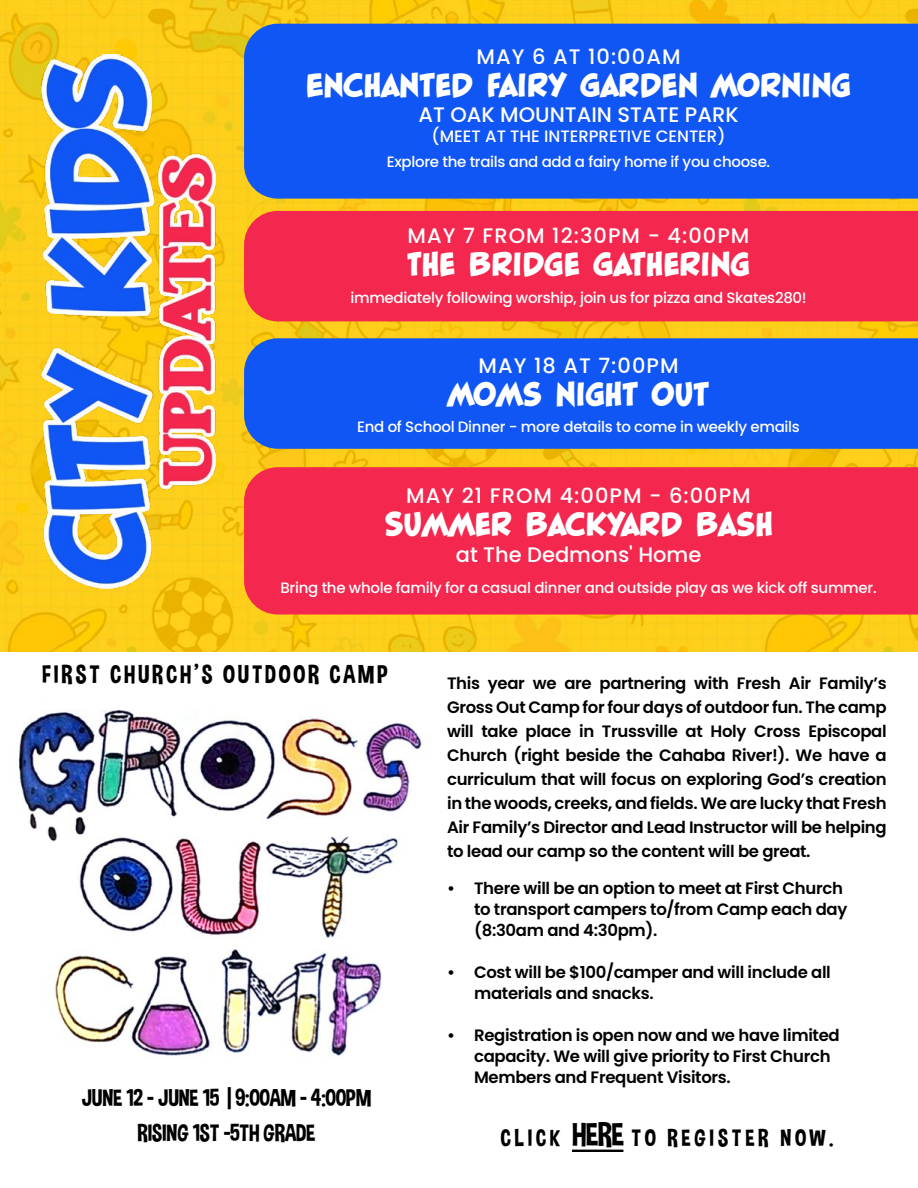
<style>
.page{position:relative;width:918px;height:1188px;background:#fff}
.page>*{position:absolute;margin:0;border:0;box-sizing:border-box;transform-origin:0 0}
.t1{font:45px "Blambot FX Pro Heavy BB";color:#fff}
.t2{font:25.5px "Dimbo";letter-spacing:.11em;color:#000}
.t3{font:24px/34.5px "Dimbo";letter-spacing:-.01em;color:#000;text-align:center}
.t4{font:24px "Dimbo";letter-spacing:.15em;color:#000}
.t5{font:500 21px "Poppins";letter-spacing:.05em;color:#fff}
.t6{font:500 21px "Poppins";color:#fff}
.t7{font:600 16.5px/24px "Poppins";letter-spacing:-.02em;color:#000}
.t8{font:500 16.5px "Poppins";color:#fff}
.t9{font:500 15px "Poppins";letter-spacing:-.02em;color:#fff}
.s1{font-size:33px}
</style>
<div class="page">
<img style="left:0;top:0;width:918px;height:652px">
<img style="left:42px;top:54px;width:173px;height:535px">
<div style="left:244px;top:24px;width:674px;height:175px;background:#1056f4"></div>
<div style="left:244px;top:211px;width:674px;height:110px;background:#f4274e"></div>
<div style="left:244px;top:467px;width:674px;height:148px;background:#f4274e"></div>
<div style="left:244px;top:338px;width:674px;height:111px;background:#1056f4"></div>
<img style="left:19px;top:710px;width:605px;height:442px">
<hr style="left:572px;top:1150px;width:51px;height:2px;background:#000">
<p class="t5" style="left:477px;top:44px;width:205px">MAY 6 AT 10:00AM</p>
<h1 class="t1" style="left:306px;top:62px;width:546px">Enchanted Fairy Garden Morning</h1>
<p class="t6" style="left:418px;top:102px;width:322px">AT OAK MOUNTAIN STATE PARK</p>
<p class="t8" style="left:432px;top:126px;width:295px">(MEET AT THE INTERPRETIVE CENTER)</p>
<p class="t9" style="left:387px;top:153px;width:385px">Explore the trails and add a fairy home if you choose.</p>
<p class="t5" style="left:408px;top:223px;width:343px">MAY 7 FROM 12:30PM - 4:00PM</p>
<h1 class="t1" style="left:407px;top:241px;width:344px">The Bridge Gathering</h1>
<p class="t9" style="left:350px;top:289px;width:458px">immediately following worship, join us for pizza and Skates280!</p>
<p class="t5" style="left:479px;top:354px;width:202px">MAY 18 AT 7:00PM</p>
<h1 class="t1" style="left:448px;top:371px;width:263px">Moms Night Out</h1>
<p class="t9" style="left:357px;top:418px;width:444px">End of School Dinner - more details to come in weekly emails</p>
<p class="t5" style="left:406px;top:484px;width:346px">MAY 21 FROM 4:00PM - 6:00PM</p>
<h1 class="t1" style="left:384px;top:501px;width:390px">Summer Backyard Bash</h1>
<p class="t6" style="left:456px;top:542px;width:247px">at The Dedmons' Home</p>
<p class="t9" style="left:281px;top:579px;width:598px">Bring the whole family for a casual dinner and outside play as we kick off summer.</p>
<h2 class="t2" style="left:42px;top:659px;width:348px">FIRST CHURCH’S OUTDOOR CAMP</h2>
<h3 class="t3" style="left:82px;top:1081px;width:291px">JUNE 12 – JUNE 15 | 9:00AM - 4:00PM<br>RISING 1ST -5TH GRADE</h3>
<p class="t7" style="left:447px;top:671px;width:441px;text-align:justify">This year we are partnering with Fresh Air Family’s Gross Out Camp for four days of outdoor fun. The camp will take place in Trussville at Holy Cross Episcopal Church (right beside the Cahaba River!). We have a curriculum that will focus on exploring God’s creation in the woods, creeks, and fields. We are lucky that Fresh Air Family’s Director and Lead Instructor will be helping to lead our camp so the content will be great.</p>
<p class="t7" style="left:474px;top:878px;width:375px;line-height:21px;text-indent:-27px">• There will be an option to meet at First Church to transport campers to/from Camp each day (8:30am and 4:30pm).</p>
<p class="t7" style="left:474px;top:962px;width:358px;line-height:21px;text-indent:-27px">• Cost will be $100/camper and will include all materials and snacks.</p>
<p class="t7" style="left:474px;top:1025px;width:367px;line-height:21px;text-indent:-27px">• Registration is open now and we have limited capacity. We will give priority to First Church<br>Members and Frequent Visitors.</p>
<h3 class="t4" style="left:500px;top:1124px;width:335px">CLICK <span class="s1">HERE</span> TO REGISTER NOW.</h3>
</div>
